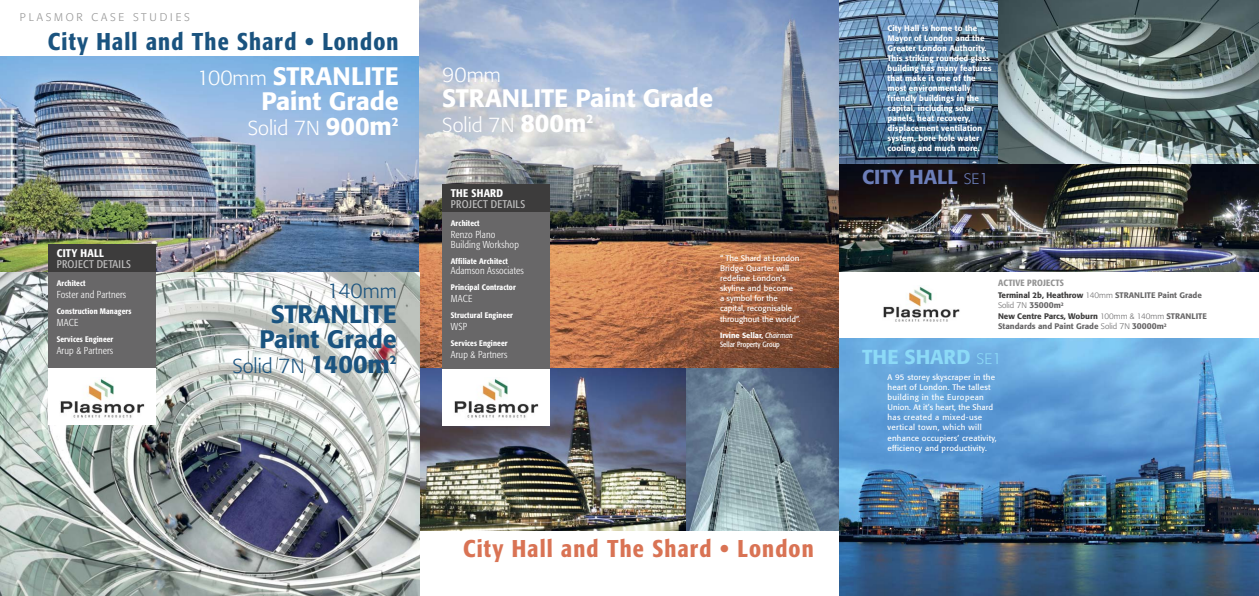
<style>
.page{position:relative;width:1259px;height:596px;background:#fff}
.page>*{position:absolute;margin:0;border:0;box-sizing:border-box;transform-origin:0 0}
.t1{font:500 25px/25px "Formata";color:#fff;text-align:right}
.t2{font:500 25px/25px "Formata";color:#1a537f;text-align:center}
.t3{font:500 condensed 24px "Formata";letter-spacing:.05em;color:#1a537f}
.t4{font:500 condensed 24px "Formata";letter-spacing:.05em;color:#d97354}
.t5{font:300 21px "Formata";color:#1a537f}
.t6{font:300 21px "Formata";color:#fff}
.t7{font:300 20px "Formata";color:#fff}
.t8{font:300 20px "Formata";color:#1a537f}
.t9{font:500 20px "Formata";color:#8cdaf7}
.t10{font:500 20px "Formata";color:#6c7eb9}
.t11{font:condensed 11px "Formata";letter-spacing:.015em;color:#bebebe}
.t12{font:300 11px "Formata";letter-spacing:.25em;color:#939393}
.t13{font:500 condensed 11px "Formata";letter-spacing:.015em;color:#fff}
.t14{font:300 condensed 10px/10px "Formata";letter-spacing:.015em;color:#fff}
.t15{font:500 condensed 9px "Formata";letter-spacing:.02em;color:#939393}
.t16{font:8px/10.1px "Formata";letter-spacing:.025em;color:#fff}
.t17{font:500 8px/10.1px "Formata";letter-spacing:.01em;color:#fff}
.t18{font:500 8px/10px "Formata";color:#686768}
.t19{font:500 condensed 8px "Formata";letter-spacing:.015em;color:#fff}
.t20{font:8px "Formata";color:#fff}
.t21{font:condensed 7.5px/9px "Formata";color:#fff}
.s1{font-weight:300;font-size:21px}
.s2{font-weight:300;font-size:20px}
.s3{font-size:21px}
.s4{font-weight:500;font-size:25px}
.s5{font-size:20px}
.s6{font-weight:500;font-stretch:normal}
.s7{font-style:italic}
.s8{font-weight:300;font-size:15px}
.s9{font-weight:300;font-size:16px}
.s10{color:#3d3c3c}
.s11{font-weight:300}
.s12{font-weight:300;font-size:8.5px}
.s13{font-size:8.5px}
</style>
<div class="page">
<img style="left:0;top:57px;width:420px;height:538px">
<img style="left:420px;top:0;width:419px;height:530px">
<svg style="left:686px;top:369px;width:153px;height:161px;background:#738899"></svg>
<img style="left:839px;top:338px;width:420px;height:257px">
<img style="left:839px;top:0;width:420px;height:164px">
<img style="left:839px;top:164px;width:420px;height:108px">
<img style="left:883px;top:286px;width:77px;height:36px">
<div style="left:48px;top:244px;width:108px;height:28px;background:#3d3c3c"></div>
<div style="left:48px;top:272px;width:108px;height:96px;background:#686768"></div>
<div style="left:48px;top:368px;width:108px;height:57px;background:#fff"></div>
<img style="left:60px;top:378px;width:85px;height:40px">
<div style="left:442px;top:184px;width:108px;height:29px;background:#3d3c3c"></div>
<div style="left:442px;top:213px;width:108px;height:156px;background:#686768"></div>
<div style="left:442px;top:368px;width:108px;height:57px;background:#fff"></div>
<img style="left:454px;top:378px;width:85px;height:40px">
<h3 class="t12" style="left:20px;top:12px;width:171px">PLASMOR CASE STUDIES</h3>
<h2 class="t3" style="left:48px;top:31px;width:352px">City Hall and The Shard • London</h2>
<h3 class="t13" style="left:57px;top:248px;width:49px">CITY HALL</h3>
<h3 class="t11" style="left:57px;top:259px;width:76px">PROJECT DETAILS</h3>
<p class="t19" style="left:57px;top:279px;width:30px">Architect</p>
<p class="t14" style="left:57px;top:290px;width:71px">Foster and Partners</p>
<p class="t19" style="left:57px;top:307px;width:76px">Construction Managers</p>
<p class="t14" style="left:57px;top:318px;width:23px">MACE</p>
<p class="t19" style="left:57px;top:335px;width:58px">Services Engineer</p>
<p class="t14" style="left:57px;top:346px;width:58px">Arup &amp; Partners</p>
<h1 class="t1" style="left:197px;top:66px;width:204px"><span class="s1">100</span><span class="s2">mm</span> STRANLITE<br>Paint Grade</h1>
<h3 class="t7" style="left:248px;top:119px;width:153px">Solid <span class="s3">7</span>N <span class="s4">900m</span><sup>2</sup></h3>
<h3 class="t5" style="left:327px;top:281px;width:71px">140<span class="s5">mm</span></h3>
<h1 class="t2" style="left:259px;top:303px;width:139px">STRANLITE<br>Paint Grade</h1>
<h3 class="t8" style="left:232px;top:357px;width:166px">Solid <span class="s3">7</span>N <span class="s4">1400m</span><sup>2</sup></h3>
<h3 class="t6" style="left:442px;top:65px;width:60px">90<span class="s5">mm</span></h3>
<h1 class="t1" style="left:442px;top:88px;width:272px">STRANLITE Paint Grade</h1>
<h3 class="t7" style="left:442px;top:116px;width:153px">Solid <span class="s3">7</span>N <span class="s4">800m</span><sup>2</sup></h3>
<h3 class="t13" style="left:451px;top:188px;width:54px">THE SHARD</h3>
<h3 class="t11" style="left:451px;top:199px;width:76px">PROJECT DETAILS</h3>
<p class="t19" style="left:451px;top:220px;width:30px">Architect</p>
<p class="t14" style="left:451px;top:230px;width:70px">Renzo Plano<br>Building Workshop</p>
<p class="t19" style="left:451px;top:258px;width:58px">Affiliate Architect</p>
<p class="t14" style="left:451px;top:266px;width:74px">Adamson Associates</p>
<p class="t19" style="left:451px;top:284px;width:67px">Principal Contractor</p>
<p class="t14" style="left:451px;top:294px;width:23px">MACE</p>
<p class="t19" style="left:451px;top:312px;width:64px">Structural Engineer</p>
<p class="t14" style="left:451px;top:322px;width:18px">WSP</p>
<p class="t19" style="left:451px;top:340px;width:58px">Services Engineer</p>
<p class="t14" style="left:451px;top:350px;width:58px">Arup &amp; Partners</p>
<p class="t16" style="left:720px;top:254px;width:81px">“ The Shard at London<br>Bridge Quarter will redefine London’s skyline and become<br>a symbol for the capital, recognisable</p>
<p class="t20" style="left:720px;top:315px;width:82px">throughout the world”.</p>
<p class="t21" style="left:720px;top:331px;width:74px"><span class="s6">Irvine Sellar,</span> <span class="s7">Chairman<br></span>Sellar Property Group</p>
<h2 class="t4" style="left:463px;top:538px;width:352px">City Hall and The Shard • London</h2>
<p class="t17" style="left:887px;top:23px;width:106px">City Hall is home to the<br>Mayor of London and the<br>Greater London Authority.<br>This striking rounded glass building has many features that make it one of the most environmentally friendly buildings in the capital, including solar panels, heat recovery, displacement ventilation system, bore hole water cooling and much more.</p>
<h3 class="t10" style="left:862px;top:168px;width:128px">CITY HALL <span class="s8">SE</span><span class="s9">1</span></h3>
<p class="t15" style="left:998px;top:279px;width:67px">ACTIVE PROJECTS</p>
<p class="t18" style="left:998px;top:291px;width:205px"><span class="s10">Terminal 2b, Heathrow</span> <span class="s11">140mm</span> STRANLITE Paint Grade<br><span class="s11">Solid</span> <span class="s12">7</span><span class="s11">N</span> <span class="s13">35000</span>m<sup>2</sup></p>
<p class="t18" style="left:998px;top:312px;width:210px"><span class="s10">New Centre Parcs, Woburn</span> <span class="s11">100mm &amp; 140mm</span> STRANLITE<br>Standards and Paint Grade <span class="s11">Solid</span> <span class="s12">7</span><span class="s11">N</span> <span class="s13">30000</span>m<sup>2</sup></p>
<h3 class="t9" style="left:862px;top:347px;width:141px">THE SHARD <span class="s8">SE</span><span class="s9">1</span></h3>
<p class="t16" style="left:887px;top:372px;width:111px">A 95 storey skyscraper in the heart of London. The tallest building in the European<br>Union. At it’s heart, the Shard has created a mixed-use vertical town, which will enhance occupiers’ creativity, efficiency and productivity.</p>
</div>
